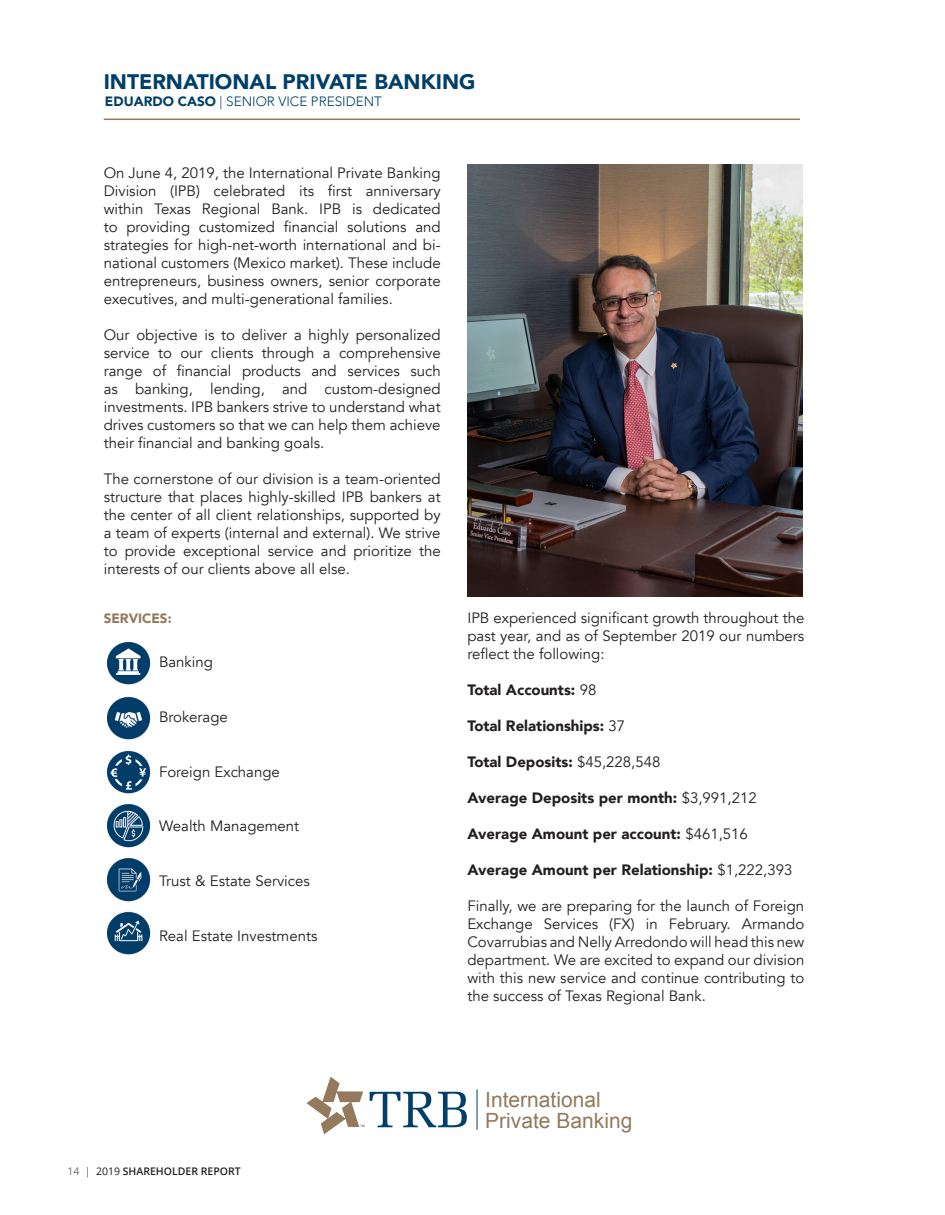
<style>
.page{position:relative;width:945px;height:1215px;background:#fff}
.page>*{position:absolute;margin:0;border:0;box-sizing:border-box;transform-origin:0 0}
.t1{font:51.3px "Melior Com";color:#003f69}
.t2{font:900 21px "Avenir";color:#003f69}
.t3{font:21px/20.4px "Arial";color:#94795c}
.t4{font:15px/18px "Avenir";color:#231f20;text-align:justify}
.t5{font:900 15px "Avenir";color:#231f20}
.t6{font:300 13.5px "Avenir";color:#003f69}
.t7{font:900 13.5px "Avenir";color:#94795c}
.t8{font:600 10.5px "Open Sans";color:#231f20}
.s1{font-weight:900}
.s2{font-weight:400}
.s3{font-weight:300}
</style>
<div class="page">
<img style="left:467px;top:165px;width:335px;height:432px">
<hr style="left:104px;top:119px;width:696px;height:1px;background:#94795c">
<img style="left:106px;top:641px;width:45px;height:44px">
<img style="left:106px;top:696px;width:45px;height:44px">
<img style="left:106px;top:750px;width:45px;height:44px">
<img style="left:106px;top:804px;width:45px;height:44px">
<img style="left:106px;top:858px;width:45px;height:44px">
<img style="left:106px;top:911px;width:45px;height:44px">
<hr style="left:477px;top:1089px;width:1px;height:41px;background:#003f69">
<svg style="left:306px;top:1077px;width:58px;height:57px"></svg>
<p class="t2" style="left:104px;top:64px;width:373px">INTERNATIONAL PRIVATE BANKING</p>
<p class="t6" style="left:105px;top:94px;width:279px"><span class="s1">EDUARDO CASO</span> | SENIOR VICE PRESIDENT</p>
<p class="t4" style="left:104px;top:164px;width:338px">On June 4, 2019, the International Private Banking Division (IPB) celebrated its first anniversary within Texas Regional Bank. IPB is dedicated to providing customized financial solutions and strategies for high-net-worth international and bi&shy;national customers (Mexico market). These include entrepreneurs, business owners, senior corporate executives, and multi-generational families.</p>
<p class="t4" style="left:104px;top:326px;width:338px">Our objective is to deliver a highly personalized service to our clients through a comprehensive range of financial products and services such as banking, lending, and custom-designed investments. IPB bankers strive to understand what drives customers so that we can help them achieve their financial and banking goals.</p>
<p class="t4" style="left:104px;top:470px;width:338px">The cornerstone of our division is a team-oriented structure that places highly-skilled IPB bankers at the center of all client relationships, supported by a team of experts (internal and external). We strive to provide exceptional service and prioritize the interests of our clients above all else.</p>
<p class="t7" style="left:104px;top:606px;width:69px">SERVICES:</p>
<p class="t4" style="left:159px;top:653px;width:55px">Banking</p>
<p class="t4" style="left:159px;top:708px;width:70px">Brokerage</p>
<p class="t4" style="left:159px;top:763px;width:122px">Foreign Exchange</p>
<p class="t4" style="left:159px;top:817px;width:142px">Wealth Management</p>
<p class="t4" style="left:159px;top:872px;width:152px">Trust &amp; Estate Services</p>
<p class="t4" style="left:159px;top:927px;width:160px">Real Estate Investments</p>
<p class="t4" style="left:467px;top:609px;width:338px">IPB experienced significant growth throughout the past year, and as of September 2019 our numbers reflect the following:</p>
<p class="t5" style="left:467px;top:677px;width:131px">Total Accounts: <span class="s2">98</span></p>
<p class="t5" style="left:467px;top:713px;width:159px">Total Relationships: <span class="s2">37</span></p>
<p class="t5" style="left:467px;top:749px;width:195px">Total Deposits: <span class="s2">$45,228,548</span></p>
<p class="t5" style="left:467px;top:785px;width:291px">Average Deposits per month: <span class="s2">$3,991,212</span></p>
<p class="t5" style="left:467px;top:821px;width:282px">Average Amount per account: <span class="s2">$461,516</span></p>
<p class="t5" style="left:467px;top:857px;width:327px">Average Amount per Relationship: <span class="s2">$1,222,393</span></p>
<p class="t4" style="left:467px;top:897px;width:338px">Finally, we are preparing for the launch of Foreign Exchange Services (FX) in February. Armando Covarrubias and Nelly Arredondo will head this new department. We are excited to expand our division with this new service and continue contributing to the success of Texas Regional Bank.</p>
<p class="t8" style="left:68px;top:1164px;width:175px"><span class="s3">14 |</span> <span class="s2">2019</span> SHAREHOLDER REPORT</p>
<h1 class="t1" style="left:368px;top:1079px;width:104px">TRB</h1>
<h2 class="t3" style="left:485px;top:1090px;width:149px">International<br>Private Banking</h2>
</div>
